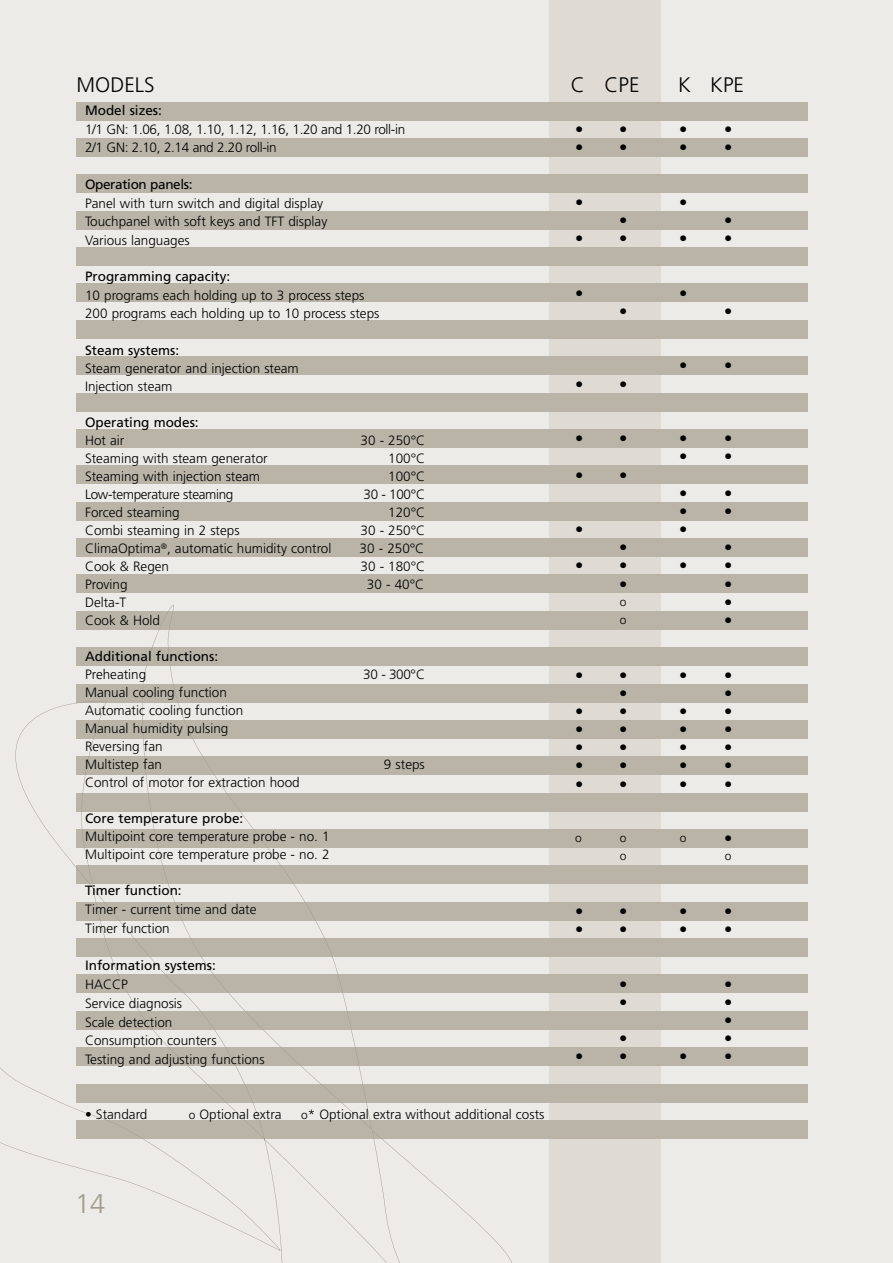
<style>
.page{position:relative;width:893px;height:1263px;background:#edebe7}
.page>*{position:absolute;margin:0;border:0;box-sizing:border-box;transform-origin:0 0}
.t1{font:300 27px "Frutiger LT";color:#a29b8d}
.t2{font:300 21px "Frutiger LT";color:#000}
.t3{font:16.5px/18.1px "Frutiger LT";color:#000}
.t4{font:300 13.5px/18px "Frutiger LT";color:#000}
.t5{font:13.5px "Frutiger LT";color:#000}
.t6{font:300 13.5px/18.5px "Frutiger LT";letter-spacing:-.025em;color:#000}
.t7{font:13.5px "Frutiger LT";letter-spacing:-.025em;color:#000}
.t8{font:300 12px "Frutiger LT";color:#000}
.s1{font-size:12px}
</style>
<div class="page">
<div style="left:550px;top:0;width:111px;height:1263px;background:#dfdbd4"></div>
<div style="left:77px;top:102px;width:731px;height:18px;background:#bab4a8"></div>
<div style="left:77px;top:138px;width:731px;height:19px;background:#bab4a8"></div>
<div style="left:77px;top:175px;width:731px;height:18px;background:#bab4a8"></div>
<div style="left:77px;top:211px;width:731px;height:18px;background:#bab4a8"></div>
<div style="left:77px;top:247px;width:731px;height:19px;background:#bab4a8"></div>
<div style="left:77px;top:284px;width:731px;height:18px;background:#bab4a8"></div>
<div style="left:77px;top:320px;width:731px;height:18px;background:#bab4a8"></div>
<div style="left:77px;top:357px;width:731px;height:18px;background:#bab4a8"></div>
<div style="left:77px;top:393px;width:731px;height:18px;background:#bab4a8"></div>
<div style="left:77px;top:429px;width:731px;height:18px;background:#bab4a8"></div>
<div style="left:77px;top:466px;width:731px;height:18px;background:#bab4a8"></div>
<div style="left:77px;top:502px;width:731px;height:18px;background:#bab4a8"></div>
<div style="left:77px;top:538px;width:731px;height:19px;background:#bab4a8"></div>
<div style="left:77px;top:575px;width:731px;height:18px;background:#bab4a8"></div>
<div style="left:77px;top:611px;width:731px;height:18px;background:#bab4a8"></div>
<div style="left:77px;top:647px;width:731px;height:19px;background:#bab4a8"></div>
<div style="left:77px;top:684px;width:731px;height:18px;background:#bab4a8"></div>
<div style="left:77px;top:720px;width:731px;height:18px;background:#bab4a8"></div>
<div style="left:77px;top:757px;width:731px;height:18px;background:#bab4a8"></div>
<div style="left:77px;top:793px;width:731px;height:18px;background:#bab4a8"></div>
<div style="left:77px;top:829px;width:731px;height:18px;background:#bab4a8"></div>
<div style="left:77px;top:866px;width:731px;height:18px;background:#bab4a8"></div>
<div style="left:77px;top:902px;width:731px;height:18px;background:#bab4a8"></div>
<div style="left:77px;top:938px;width:731px;height:19px;background:#bab4a8"></div>
<div style="left:77px;top:975px;width:731px;height:18px;background:#bab4a8"></div>
<div style="left:77px;top:1011px;width:731px;height:18px;background:#bab4a8"></div>
<div style="left:77px;top:1047px;width:731px;height:19px;background:#bab4a8"></div>
<div style="left:77px;top:1084px;width:731px;height:18px;background:#bab4a8"></div>
<div style="left:77px;top:1120px;width:731px;height:18px;background:#bab4a8"></div>
<svg style="left:142px;top:605px;width:374px;height:658px;fill:#bab4a8"></svg>
<svg style="left:15px;top:701px;width:463px;height:562px"></svg>
<svg style="left:0;top:870px;width:280px;height:381px"></svg>
<h2 class="t2" style="left:77px;top:73px;width:80px">MODELS</h2>
<h2 class="t2" style="left:571px;top:73px;width:70px">C CPE</h2>
<h2 class="t2" style="left:678px;top:73px;width:67px">K KPE</h2>
<p class="t3" style="left:575px;top:120px;width:54px">• •</p>
<p class="t3" style="left:679px;top:120px;width:55px">• •</p>
<p class="t3" style="left:575px;top:139px;width:54px">• •</p>
<p class="t3" style="left:679px;top:139px;width:55px">• •</p>
<p class="t5" style="left:85px;top:103px;width:78px">Model sizes:</p>
<p class="t6" style="left:85px;top:120px;width:322px">1/1 GN: 1.06, 1.08, 1.10, 1.12, 1.16, 1.20 and 1.20 roll-in<br>2/1 GN: 2.10, 2.14 and 2.20 roll-in</p>
<p class="t7" style="left:85px;top:177px;width:109px">Operation panels:</p>
<p class="t4" style="left:85px;top:194px;width:244px;line-height:18.5px">Panel with turn switch and digital display<br>Touchpanel with soft keys and TFT display<br>Various languages</p>
<p class="t5" style="left:85px;top:269px;width:147px">Programming capacity:</p>
<p class="t4" style="left:85px;top:286px;width:296px;line-height:18.5px">10 programs each holding up to 3 process steps<br>200 programs each holding up to 10 process steps</p>
<p class="t5" style="left:85px;top:342px;width:96px">Steam systems:</p>
<p class="t4" style="left:85px;top:359px;width:215px">Steam generator and injection steam<br>Injection steam</p>
<p class="t5" style="left:85px;top:415px;width:115px">Operating modes:</p>
<p class="t4" style="left:85px;top:432px;width:41px">Hot air</p>
<p class="t4" style="left:361px;top:432px;width:66px">30 - 250°C</p>
<p class="t4" style="left:85px;top:450px;width:184px">Steaming with steam generator</p>
<p class="t4" style="left:388px;top:450px;width:38px">100°C</p>
<p class="t4" style="left:85px;top:468px;width:177px">Steaming with injection steam</p>
<p class="t4" style="left:388px;top:468px;width:38px">100°C</p>
<p class="t6" style="left:85px;top:486px;width:150px">Low-temperature steaming</p>
<p class="t4" style="left:363px;top:486px;width:63px">30 - 100°C</p>
<p class="t4" style="left:85px;top:504px;width:96px">Forced steaming</p>
<p class="t4" style="left:388px;top:504px;width:38px">120°C</p>
<p class="t4" style="left:85px;top:522px;width:156px">Combi steaming in 2 steps</p>
<p class="t4" style="left:361px;top:522px;width:66px">30 - 250°C</p>
<p class="t4" style="left:85px;top:540px;width:248px">ClimaOptima<sup>®</sup>, automatic humidity control</p>
<p class="t4" style="left:360px;top:540px;width:66px">30 - 250°C</p>
<p class="t4" style="left:85px;top:558px;width:86px">Cook &amp; Regen</p>
<p class="t4" style="left:361px;top:558px;width:66px">30 - 180°C</p>
<p class="t4" style="left:85px;top:576px;width:44px">Proving</p>
<p class="t4" style="left:367px;top:576px;width:59px">30 - 40°C</p>
<p class="t4" style="left:85px;top:594px;width:77px">Delta-T<br>Cook &amp; Hold</p>
<p class="t5" style="left:85px;top:649px;width:135px">Additional functions:</p>
<p class="t4" style="left:85px;top:666px;width:63px">Preheating</p>
<p class="t4" style="left:363px;top:666px;width:63px">30 - 300°C</p>
<p class="t4" style="left:85px;top:684px;width:160px">Manual cooling function<br>Automatic cooling function<br>Manual humidity pulsing<br>Reversing fan<br>Multistep fan</p>
<p class="t3" style="left:575px;top:193px;width:10px">•</p>
<p class="t3" style="left:679px;top:193px;width:10px">•</p>
<p class="t3" style="left:619px;top:211px;width:10px">•</p>
<p class="t3" style="left:724px;top:211px;width:10px">•</p>
<p class="t3" style="left:575px;top:229px;width:54px">• •</p>
<p class="t3" style="left:679px;top:229px;width:55px">• •</p>
<p class="t3" style="left:575px;top:284px;width:10px">•</p>
<p class="t3" style="left:679px;top:284px;width:10px">•</p>
<p class="t3" style="left:619px;top:302px;width:10px">•</p>
<p class="t3" style="left:724px;top:302px;width:10px">•</p>
<p class="t3" style="left:679px;top:357px;width:55px">• •</p>
<p class="t3" style="left:575px;top:375px;width:54px">• •</p>
<p class="t3" style="left:575px;top:429px;width:54px">• •</p>
<p class="t3" style="left:679px;top:429px;width:55px">• •</p>
<p class="t3" style="left:679px;top:448px;width:55px">• •</p>
<p class="t3" style="left:575px;top:466px;width:54px">• •</p>
<p class="t3" style="left:679px;top:484px;width:55px">• •</p>
<p class="t3" style="left:679px;top:502px;width:55px">• •</p>
<p class="t3" style="left:575px;top:520px;width:10px">•</p>
<p class="t3" style="left:679px;top:520px;width:10px">•</p>
<p class="t3" style="left:619px;top:538px;width:10px">•</p>
<p class="t3" style="left:724px;top:538px;width:10px">•</p>
<p class="t3" style="left:575px;top:557px;width:54px">• •</p>
<p class="t3" style="left:679px;top:557px;width:55px">• •</p>
<p class="t3" style="left:619px;top:575px;width:10px">•</p>
<p class="t3" style="left:724px;top:575px;width:10px">•</p>
<p class="t8" style="left:620px;top:595px;width:8px">o</p>
<p class="t3" style="left:724px;top:593px;width:10px">•</p>
<p class="t8" style="left:620px;top:613px;width:8px">o</p>
<p class="t3" style="left:724px;top:611px;width:10px">•</p>
<p class="t3" style="left:575px;top:666px;width:54px">• •</p>
<p class="t3" style="left:679px;top:666px;width:55px">• •</p>
<p class="t3" style="left:619px;top:684px;width:10px">•</p>
<p class="t3" style="left:724px;top:684px;width:10px">•</p>
<p class="t3" style="left:575px;top:702px;width:54px">• •</p>
<p class="t3" style="left:679px;top:702px;width:55px">• •</p>
<p class="t3" style="left:575px;top:720px;width:54px">• •</p>
<p class="t3" style="left:679px;top:720px;width:55px">• •</p>
<p class="t3" style="left:575px;top:738px;width:54px">• •</p>
<p class="t3" style="left:679px;top:738px;width:55px">• •</p>
<p class="t3" style="left:575px;top:757px;width:54px">• •</p>
<p class="t3" style="left:679px;top:757px;width:55px">• •</p>
<p class="t3" style="left:575px;top:775px;width:54px">• •</p>
<p class="t3" style="left:679px;top:775px;width:55px">• •</p>
<p class="t4" style="left:384px;top:756px;width:42px">9 steps</p>
<p class="t4" style="left:85px;top:774px;width:216px">Control of motor for extraction hood</p>
<p class="t5" style="left:85px;top:811px;width:160px">Core temperature probe:</p>
<p class="t4" style="left:85px;top:828px;width:246px">Multipoint core temperature probe - no. 1<br>Multipoint core temperature probe - no. 2</p>
<p class="t5" style="left:85px;top:883px;width:98px">Timer function:</p>
<p class="t4" style="left:85px;top:900px;width:173px;line-height:18.8px">Timer - current time and date<br>Timer function</p>
<p class="t5" style="left:85px;top:958px;width:132px">Information systems:</p>
<p class="t4" style="left:85px;top:975px;width:181px;line-height:18.8px">HACCP<br>Service diagnosis<br>Scale detection<br>Consumption counters<br>Testing and adjusting functions</p>
<p class="t8" style="left:575px;top:831px;width:8px">o</p>
<p class="t8" style="left:620px;top:831px;width:8px">o</p>
<p class="t8" style="left:680px;top:831px;width:8px">o</p>
<p class="t3" style="left:724px;top:829px;width:10px">•</p>
<p class="t8" style="left:620px;top:849px;width:8px">o</p>
<p class="t8" style="left:725px;top:849px;width:8px">o</p>
<p class="t3" style="left:575px;top:902px;width:54px">• •</p>
<p class="t3" style="left:679px;top:902px;width:55px">• •</p>
<p class="t3" style="left:575px;top:920px;width:54px">• •</p>
<p class="t3" style="left:679px;top:920px;width:55px">• •</p>
<p class="t3" style="left:619px;top:975px;width:10px">•</p>
<p class="t3" style="left:724px;top:975px;width:10px">•</p>
<p class="t3" style="left:619px;top:993px;width:10px">•</p>
<p class="t3" style="left:724px;top:993px;width:10px">• •</p>
<p class="t3" style="left:619px;top:1029px;width:10px">•</p>
<p class="t3" style="left:724px;top:1029px;width:10px">•</p>
<p class="t3" style="left:575px;top:1048px;width:54px">• •</p>
<p class="t3" style="left:679px;top:1048px;width:55px">• •</p>
<p class="t4" style="left:85px;top:1105px;width:64px">• Standard</p>
<p class="t4" style="left:189px;top:1105px;width:94px"><span class="s1">o</span> Optional extra</p>
<p class="t4" style="left:301px;top:1105px;width:245px"><span class="s1">o</span>* Optional extra without additional costs</p>
<h1 class="t1" style="left:75px;top:1188px;width:32px">14</h1>
</div>
